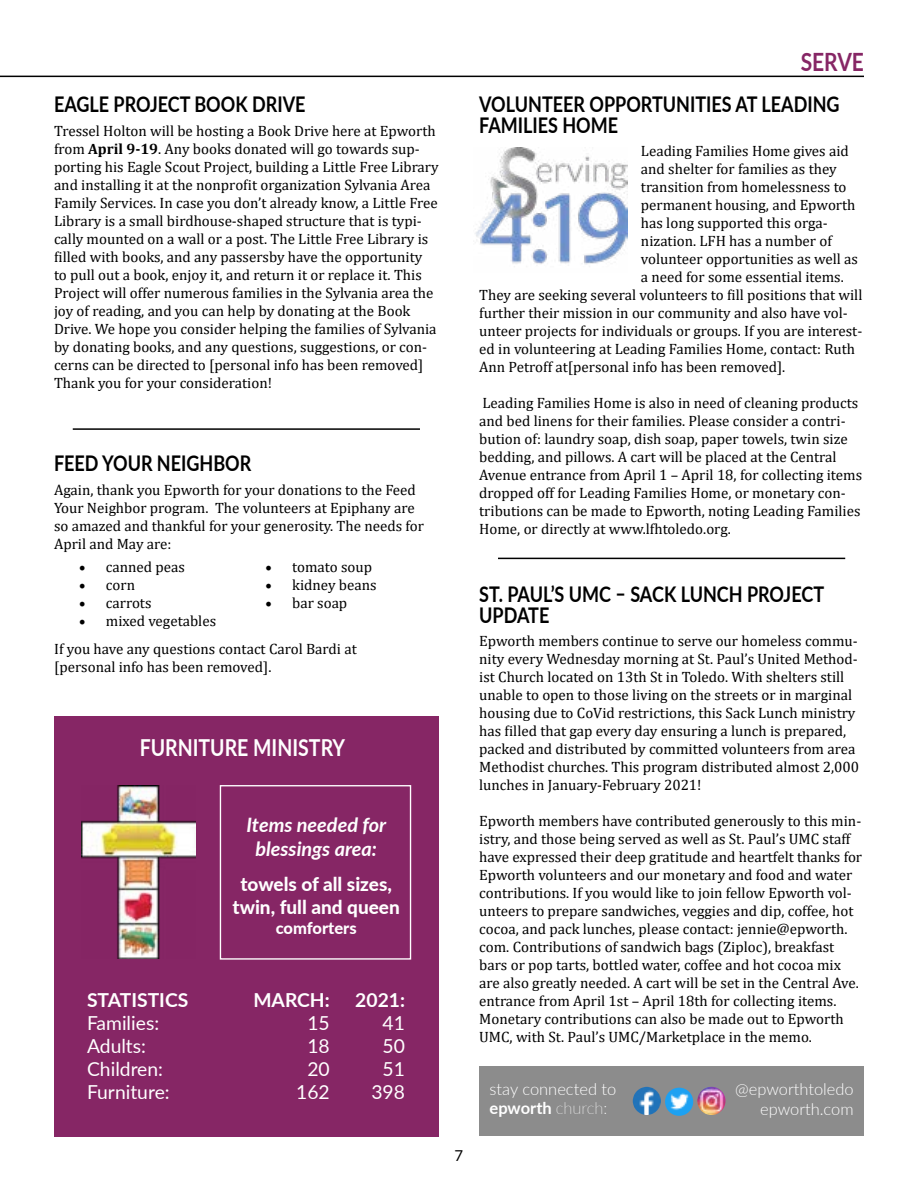
<style>
.page{position:relative;width:918px;height:1188px;background:#fff}
.page>*{position:absolute;margin:0;border:0;box-sizing:border-box;transform-origin:0 0}
.t1{font:700 25.2px "Lato";color:#862665;scale:.83 1}
.t2{font:700 23.4px "Lato";color:#fff;scale:.83 1}
.t3{font:700 21.6px/21.6px "Lato";color:#000;scale:.83 1}
.t4{font:italic 700 19.95px/23.9px "Lato";color:#fff;text-align:center}
.t5{font:19.35px/23.1px "Lato";color:#fff;text-align:center}
.t6{font:700 19.35px "Lato";color:#fff}
.t7{font:800 18.9px/22.8px "Lato";color:#fff;text-align:center}
.t8{font:300 16.5px/19.6px "Lato";color:#fff;text-align:right}
.t9{font:800 16.5px "Lato";color:#fff}
.t10{font:15px/18px "Cambria";color:#000}
.t11{font:15px "Lato";color:#000}
.s1{font-weight:700}
.s2{font-family:"Minion Pro";font-size:18px}
.s3{font-weight:100}
</style>
<div class="page">
<hr style="left:0;top:76px;width:864px;height:1px;background:#000">
<div style="left:54px;top:716px;width:384px;height:420px;background:#862665"></div>
<div style="left:220px;top:785px;width:191px;height:175px;border:1px solid #fff"></div>
<img style="left:81px;top:786px;width:114px;height:173px">
<hr style="left:73px;top:428px;width:347px;height:2px;background:#000">
<hr style="left:498px;top:558px;width:347px;height:1px;background:#000">
<img style="left:475px;top:148px;width:152px;height:117px">
<div style="left:479px;top:1066px;width:385px;height:70px;background:#8c8c8c"></div>
<img style="left:633px;top:1087px;width:28px;height:28px;border-radius:14px">
<img style="left:665px;top:1088px;width:28px;height:28px;border-radius:14px">
<img style="left:697px;top:1087px;width:29px;height:28px;border-radius:14px">
<h3 class="t3" style="left:54px;top:92px;width:305px">EAGLE PROJECT BOOK DRIVE</h3>
<p class="t10" style="left:54px;top:122px;width:386px">Tressel Holton will be hosting a Book Drive here at Epworth from <span class="s1">April 9-19</span>. Any books donated will go towards sup&shy;porting his Eagle Scout Project, building a Little Free Library and installing it at the nonprofit organization Sylvania Area Family Services. In case you don’t already know, a Little Free Library is a small birdhouse-shaped structure that is typi&shy;cally mounted on a wall or a post. The Little Free Library is filled with books, and any passersby have the opportunity to pull out a book, enjoy it, and return it or replace it. This Project will offer numerous families in the Sylvania area the joy of reading, and you can help by donating at the Book Drive. We hope you consider helping the families of Sylvania by donating books, and any questions, suggestions, or con&shy;cerns can be directed to [personal info has been removed] Thank you for your consideration!</p>
<h3 class="t3" style="left:54px;top:451px;width:239px">FEED YOUR NEIGHBOR</h3>
<p class="t10" style="left:54px;top:480px;width:372px">Again, thank you Epworth for your donations to the Feed Your Neighbor program. The volunteers at Epiphany are so amazed and thankful for your generosity. The needs for April and May are:</p>
<p class="t10" style="left:79px;top:558px;width:108px"><span class="s2">•</span> canned peas</p>
<p class="t10" style="left:79px;top:576px;width:58px"><span class="s2">•</span> corn</p>
<p class="t10" style="left:79px;top:594px;width:74px"><span class="s2">•</span> carrots</p>
<p class="t10" style="left:79px;top:612px;width:139px"><span class="s2">•</span> mixed vegetables</p>
<p class="t10" style="left:265px;top:558px;width:108px"><span class="s2">•</span> tomato soup</p>
<p class="t10" style="left:265px;top:576px;width:113px"><span class="s2">•</span> kidney beans</p>
<p class="t10" style="left:265px;top:594px;width:84px"><span class="s2">•</span> bar soap</p>
<p class="t10" style="left:54px;top:640px;width:304px">If you have any questions contact Carol Bardi at [personal info has been removed].</p>
<h2 class="t2" style="left:140px;top:730px;width:249px">FURNITURE MINISTRY</h2>
<h3 class="t4" style="left:247px;top:812px;width:141px">Items needed for blessings area:</h3>
<p class="t7" style="left:233px;top:872px;width:169px">towels of all sizes, twin, full and queen</p>
<p class="t9" style="left:276px;top:915px;width:83px">comforters</p>
<p class="t6" style="left:87px;top:986px;width:103px">STATISTICS</p>
<p class="t6" style="left:253px;top:986px;width:78px">MARCH:</p>
<p class="t5" style="left:87px;top:1011px;width:74px">Families:</p>
<p class="t5" style="left:307px;top:1011px;width:24px">15</p>
<p class="t5" style="left:87px;top:1034px;width:61px">Adults:</p>
<p class="t5" style="left:307px;top:1034px;width:24px">18</p>
<p class="t5" style="left:87px;top:1057px;width:78px">Children:</p>
<p class="t5" style="left:307px;top:1057px;width:24px">20</p>
<p class="t5" style="left:87px;top:1080px;width:84px">Furniture:</p>
<p class="t5" style="left:296px;top:1080px;width:35px">162</p>
<p class="t6" style="left:355px;top:986px;width:51px">2021:</p>
<p class="t5" style="left:371px;top:1011px;width:35px">41<br>50<br>51<br>398</p>
<h1 class="t1" style="left:801px;top:43px;width:78px">SERVE</h1>
<h3 class="t3" style="left:479px;top:92px;width:436px">VOLUNTEER OPPORTUNITIES AT LEADING<br>FAMILIES HOME</h3>
<p class="t10" style="left:641px;top:142px;width:209px">Leading Families Home gives aid</p>
<p class="t10" style="left:641px;top:160px;width:197px">and shelter for families as they</p>
<p class="t10" style="left:641px;top:178px;width:207px">transition from homelessness to</p>
<p class="t10" style="left:641px;top:196px;width:216px">permanent housing, and Epworth</p>
<p class="t10" style="left:641px;top:214px;width:188px">has long supported this orga-</p>
<p class="t10" style="left:641px;top:232px;width:192px">nization. LFH has a number of</p>
<p class="t10" style="left:641px;top:250px;width:219px">volunteer opportunities as well as</p>
<p class="t10" style="left:641px;top:268px;width:204px">a need for some essential items.</p>
<p class="t10" style="left:479px;top:286px;width:385px">They are seeking several volunteers to fill positions that will</p>
<p class="t10" style="left:479px;top:304px;width:370px">further their mission in our community and also have vol-</p>
<p class="t10" style="left:479px;top:322px;width:385px">unteer projects for individuals or groups. If you are interest-</p>
<p class="t10" style="left:479px;top:340px;width:377px">ed in volunteering at Leading Families Home, contact: Ruth</p>
<p class="t10" style="left:479px;top:358px;width:308px">Ann Petroff at[personal info has been removed].</p>
<p class="t10" style="left:479px;top:394px;width:384px">Leading Families Home is also in need of cleaning products and bed linens for their families. Please consider a contri&shy;bution of: laundry soap, dish soap, paper towels, twin size bedding, and pillows. A cart will be placed at the Central Avenue entrance from April 1 – April 18, for collecting items dropped off for Leading Families Home, or monetary con&shy;tributions can be made to Epworth, noting Leading Families Home, or directly at www.lfhtoledo.org.</p>
<p class="t11" style="left:455px;top:1145px;width:10px">7</p>
<h3 class="t3" style="left:479px;top:582px;width:417px">ST. PAUL’S UMC – SACK LUNCH PROJECT<br>UPDATE</h3>
<p class="t10" style="left:479px;top:632px;width:381px">Epworth members continue to serve our homeless commu&shy;nity every Wednesday morning at St. Paul’s United Method&shy;ist Church located on 13th St in Toledo. With shelters still unable to open to those living on the streets or in marginal housing due to CoVid restrictions, this Sack Lunch ministry has filled that gap every day ensuring a lunch is prepared, packed and distributed by committed volunteers from area Methodist churches. This program distributed almost 2,000 lunches in January-February 2021!</p>
<p class="t10" style="left:479px;top:812px;width:384px">Epworth members have contributed generously to this min&shy;istry, and those being served as well as St. Paul’s UMC staff have expressed their deep gratitude and heartfelt thanks for Epworth volunteers and our monetary and food and water contributions. If you would like to join fellow Epworth vol&shy;unteers to prepare sandwiches, veggies and dip, coffee, hot cocoa, and pack lunches, please contact: jennie@epworth. com. Contributions of sandwich bags (Ziploc), breakfast bars or pop tarts, bottled water, coffee and hot cocoa mix are also greatly needed. A cart will be set in the Central Ave. entrance from April 1st – April 18th for collecting items.<br>Monetary contributions can also be made out to Epworth UMC, with St. Paul’s UMC/Marketplace in the memo.</p>
<p class="t8" style="left:735px;top:1079px;width:120px">@epworthtoledo epworth.com</p>
<p class="t8" style="left:490px;top:1078px;width:128px;text-align:left">stay connected to <span class="s1">epworth</span> <span class="s3">church:</span></p>
</div>
